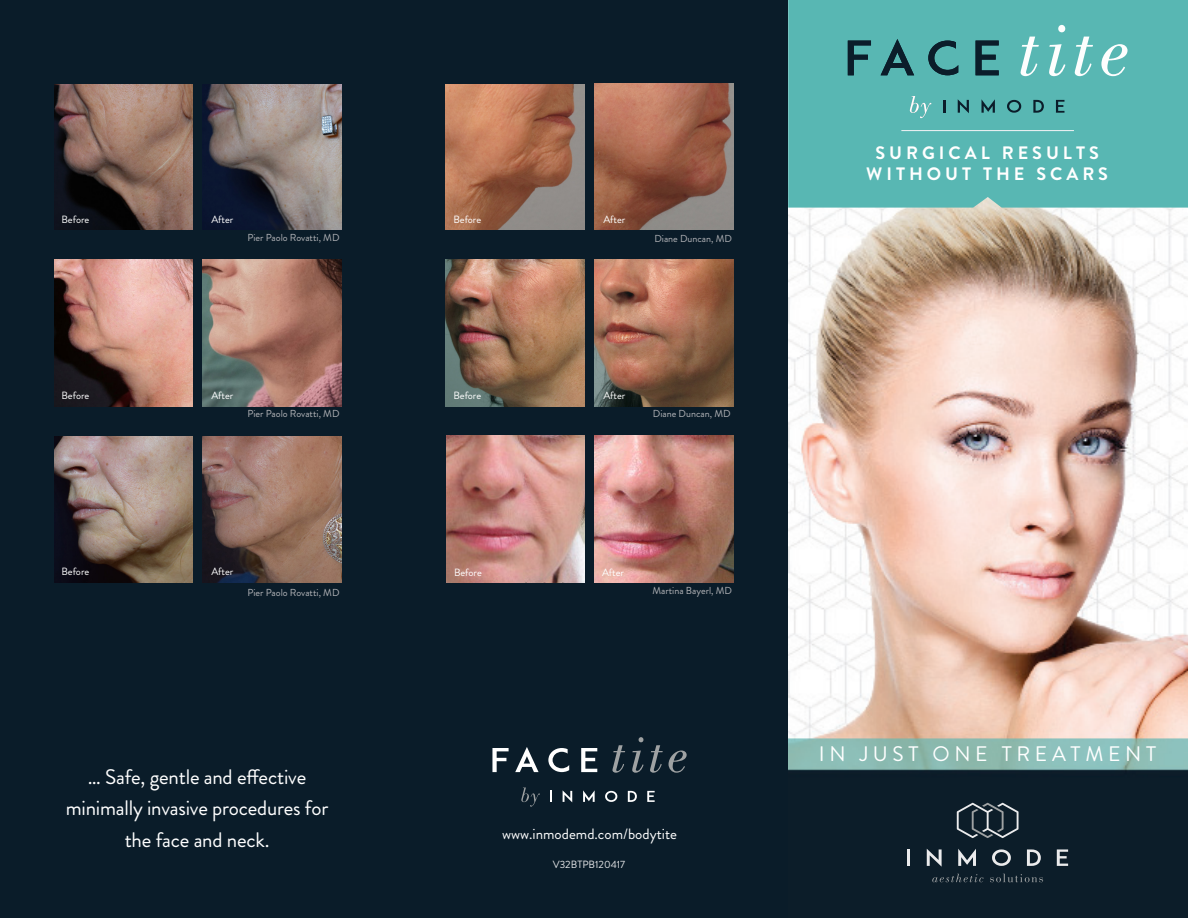
<style>
.page{position:relative;width:1188px;height:918px;background:#0a1c29}
.page>*{position:absolute;margin:0;border:0;box-sizing:border-box;transform-origin:0 0}
.t1{font:21px/31.5px "Brandon Grotesque";letter-spacing:-.01em;color:#fff;text-align:center}
.t2{font:700 18px "Brandon Grotesque";color:#fff}
.t3{font:15px "Brandon Grotesque";color:#fff}
.t4{font:10.5px "Brandon Grotesque";letter-spacing:-.005em;color:#fff}
.t5{font:10.5px "Brandon Grotesque";color:#e6e7e9}
.t6{font:10.2px "Brandon Grotesque";color:#b2b3b7}
</style>
<div class="page">
<img style="left:788px;top:208px;width:400px;height:675px">
<img style="left:54px;top:85px;width:138px;height:145px">
<img style="left:203px;top:85px;width:138px;height:145px">
<img style="left:54px;top:436px;width:138px;height:147px">
<img style="left:203px;top:436px;width:138px;height:147px">
<img style="left:54px;top:260px;width:138px;height:146px">
<img style="left:203px;top:260px;width:138px;height:146px">
<img style="left:446px;top:85px;width:138px;height:145px">
<img style="left:595px;top:84px;width:138px;height:146px">
<img style="left:446px;top:260px;width:138px;height:146px">
<img style="left:595px;top:260px;width:138px;height:146px">
<img style="left:446px;top:436px;width:138px;height:146px">
<img style="left:595px;top:436px;width:138px;height:146px">
<svg style="left:521px;top:787px;width:19px;height:20px"></svg>
<svg style="left:550px;top:791px;width:2px;height:11px"></svg>
<svg style="left:563px;top:790px;width:9px;height:12px"></svg>
<svg style="left:583px;top:790px;width:12px;height:12px"></svg>
<svg style="left:605px;top:791px;width:12px;height:11px"></svg>
<svg style="left:628px;top:791px;width:9px;height:11px"></svg>
<svg style="left:647px;top:791px;width:8px;height:11px"></svg>
<svg style="left:492px;top:748px;width:17px;height:24px"></svg>
<svg style="left:515px;top:747px;width:24px;height:25px"></svg>
<svg style="left:548px;top:748px;width:21px;height:24px"></svg>
<svg style="left:581px;top:748px;width:16px;height:24px"></svg>
<svg style="left:612px;top:745px;width:13px;height:28px"></svg>
<svg style="left:632px;top:737px;width:12px;height:36px"></svg>
<svg style="left:650px;top:745px;width:13px;height:28px"></svg>
<svg style="left:669px;top:751px;width:18px;height:22px"></svg>
<div style="left:788px;top:0;width:400px;height:208px;background:#58b7b3"></div>
<svg style="left:910px;top:96px;width:21px;height:22px"></svg>
<svg style="left:943px;top:100px;width:2px;height:13px"></svg>
<svg style="left:958px;top:99px;width:11px;height:14px"></svg>
<svg style="left:982px;top:99px;width:13px;height:14px"></svg>
<svg style="left:1007px;top:100px;width:14px;height:13px"></svg>
<svg style="left:1033px;top:100px;width:11px;height:13px"></svg>
<svg style="left:1056px;top:100px;width:8px;height:13px"></svg>
<hr style="left:901px;top:130px;width:173px;height:1px;background:#f3f3f5">
<svg style="left:932px;top:874px;width:111px;height:8px"></svg>
<svg style="left:957px;top:803px;width:62px;height:35px"></svg>
<hr style="left:907px;top:849px;width:3px;height:17px;background:#ebebec">
<svg style="left:927px;top:849px;width:15px;height:18px"></svg>
<svg style="left:958px;top:849px;width:18px;height:17px"></svg>
<svg style="left:992px;top:849px;width:19px;height:17px"></svg>
<svg style="left:1027px;top:849px;width:14px;height:17px"></svg>
<svg style="left:1057px;top:849px;width:11px;height:17px"></svg>
<svg style="left:848px;top:41px;width:23px;height:34px"></svg>
<svg style="left:881px;top:39px;width:33px;height:36px"></svg>
<svg style="left:928px;top:41px;width:30px;height:34px"></svg>
<svg style="left:976px;top:41px;width:23px;height:34px"></svg>
<svg style="left:1021px;top:37px;width:18px;height:39px"></svg>
<svg style="left:1049px;top:25px;width:16px;height:51px"></svg>
<svg style="left:1075px;top:37px;width:18px;height:39px"></svg>
<svg style="left:1101px;top:44px;width:27px;height:32px"></svg>
<p class="t2" style="left:876px;top:140px;width:225px">S U R G I C A L R E S U L T S</p>
<p class="t2" style="left:866px;top:161px;width:243px">W I T H O U T T H E S C A R S</p>
<p class="t4" style="left:62px;top:212px;width:29px">Before</p>
<p class="t4" style="left:211px;top:212px;width:23px">After</p>
<p class="t4" style="left:454px;top:212px;width:29px">Before</p>
<p class="t4" style="left:603px;top:212px;width:23px">After</p>
<p class="t6" style="left:248px;top:230px;width:94px">Pier Paolo Rovatti, MD</p>
<p class="t6" style="left:654px;top:232px;width:79px">Diane Duncan, MD</p>
<p class="t4" style="left:62px;top:388px;width:29px">Before</p>
<p class="t4" style="left:211px;top:388px;width:23px">After</p>
<p class="t4" style="left:454px;top:388px;width:29px">Before</p>
<p class="t4" style="left:603px;top:388px;width:23px">After</p>
<p class="t6" style="left:248px;top:406px;width:94px">Pier Paolo Rovatti, MD</p>
<p class="t6" style="left:653px;top:406px;width:79px">Diane Duncan, MD</p>
<p class="t4" style="left:62px;top:565px;width:29px">Before</p>
<p class="t4" style="left:211px;top:565px;width:23px">After</p>
<p class="t4" style="left:454px;top:565px;width:29px">Before</p>
<p class="t4" style="left:602px;top:565px;width:23px">After</p>
<p class="t6" style="left:248px;top:585px;width:94px">Pier Paolo Rovatti, MD</p>
<p class="t6" style="left:652px;top:584px;width:81px">Martina Bayerl, MD</p>
<p class="t1" style="left:819px;top:738px;width:339px">I N J U S T O N E T R E A T M E N T</p>
<p class="t1" style="left:66px;top:761px;width:264px">… Safe, gentle and effective minimally invasive procedures for the face and neck.</p>
<p class="t3" style="left:502px;top:823px;width:176px">www.inmodemd.com/bodytite</p>
<p class="t5" style="left:553px;top:857px;width:74px">V32BTPB120417</p>
</div>
